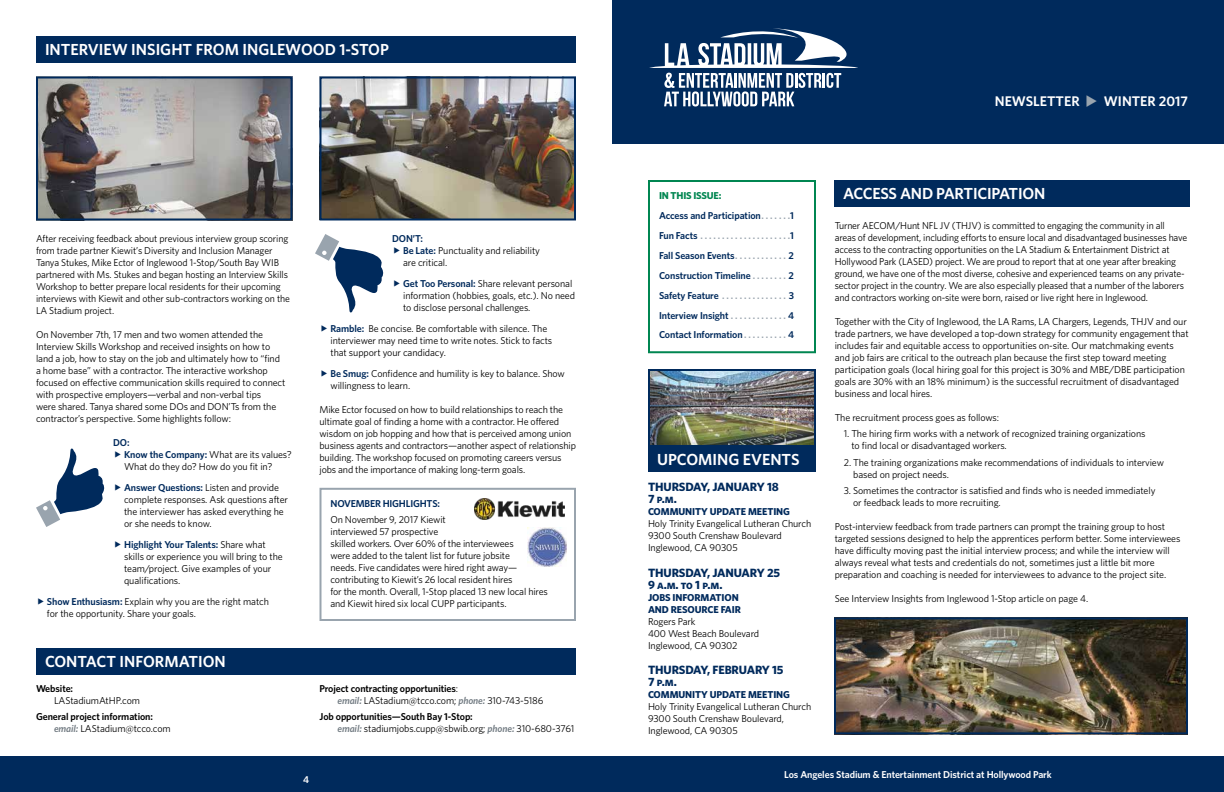
<style>
.page{position:relative;width:1224px;height:792px;background:#fff}
.page>*{position:absolute;margin:0;border:0;box-sizing:border-box;transform-origin:0 0}
.t1{font:600 16px "Whitney";color:#fff}
.t2{font:600 14px "Whitney";color:#fff}
.t3{font:700 12px "Whitney";letter-spacing:-.01em;color:#002a5c}
.t4{font:12px "Whitney Bold SC";color:#002a5c}
.t5{font:10px/12px "Whitney";letter-spacing:-.01em;color:#000}
.t6{font:600 10px/19.9px "Whitney";letter-spacing:-.01em;color:#002a5c}
.t7{font:700 10px/12px "Whitney";letter-spacing:-.01em;color:#002a5c}
.t8{font:600 10px/12px "Whitney";letter-spacing:-.01em;color:#000}
.t9{font:600 10px "Whitney";letter-spacing:-.01em;color:#fff}
.s1{font-weight:600;color:#002a5c}
.s2{font-style:italic;color:#747d84}
.s3{font-weight:400}
.s4{font-weight:600}
.s5{font-weight:600;font-style:italic;color:#747d84}
.s6{color:#99a4ae}
.s7{font-weight:700;color:#008651}
.s8{font-family:"Whitney";font-weight:700}
</style>
<div class="page">
<div style="left:612px;top:0;width:612px;height:144px;background:#002a5c"></div>
<div style="left:0;top:756px;width:1224px;height:36px;background:#002a5c"></div>
<svg style="left:649px;top:28px;width:209px;height:79px"></svg>
<div style="left:36px;top:36px;width:540px;height:27px;background:#002a5c"></div>
<img style="left:651px;top:372px;width:162px;height:74px">
<div style="left:648px;top:369px;width:168px;height:90px;border:2px solid #002a5c"></div>
<img style="left:837px;top:620px;width:348px;height:111px">
<div style="left:834px;top:617px;width:354px;height:117px;border:2px solid #002a5c"></div>
<div style="left:834px;top:180px;width:356px;height:27px;background:#002a5c"></div>
<svg style="left:36px;top:448px;width:69px;height:79px"></svg>
<svg style="left:315px;top:234px;width:69px;height:79px"></svg>
<div style="left:320px;top:488px;width:256px;height:133px;border:2px solid #99a4ae"></div>
<img style="left:527px;top:527px;width:39px;height:40px">
<img style="left:474px;top:499px;width:90px;height:21px">
<img style="left:39px;top:79px;width:250px;height:138px">
<div style="left:36px;top:76px;width:256px;height:144px;border:2px solid #002a5c"></div>
<img style="left:323px;top:79px;width:250px;height:138px">
<div style="left:320px;top:76px;width:256px;height:144px;border:2px solid #002a5c"></div>
<div style="left:648px;top:180px;width:168px;height:173px;border:2px solid #008651"></div>
<div style="left:36px;top:648px;width:540px;height:27px;background:#002a5c"></div>
<div style="left:648px;top:446px;width:168px;height:26px;background:#002a5c"></div>
<h1 class="t1" style="left:45px;top:40px;width:345px">INTERVIEW INSIGHT FROM INGLEWOOD 1-STOP</h1>
<p class="t5" style="left:36px;top:232px;width:255px">After receiving feedback about previous interview group scoring from trade partner Kiewit’s Diversity and Inclusion Manager Tanya Stukes, Mike Ector of Inglewood 1-Stop/South Bay WIB partnered with Ms. Stukes and began hosting an Interview Skills Workshop to better prepare local residents for their upcoming interviews with Kiewit and other sub-contractors working on the LA Stadium project.</p>
<p class="t5" style="left:36px;top:328px;width:251px">On November 7th, 17 men and two women attended the Interview Skills Workshop and received insights on how to land a job, how to stay on the job and ultimately how to “find a home base” with a contractor. The interactive workshop focused on effective communication skills required to connect with prospective employers—verbal and non-verbal tips<br>were shared. Tanya shared some DOs and DON’Ts from the contractor’s perspective. Some highlights follow:</p>
<p class="t5" style="left:124px;top:436px;width:169px;text-indent:-11px"><span class="s1">DO:<br>Know the Company:</span> What are its values?<br>What do they do? How do you fit in?</p>
<p class="t5" style="left:124px;top:481px;width:165px"><span class="s1">Answer Questions:</span> Listen and provide complete responses. Ask questions after the interviewer has asked everything he or she needs to know.</p>
<p class="t5" style="left:124px;top:538px;width:160px"><span class="s1">Highlight Your Talents:</span> Share what skills or experience you will bring to the team/project. Give examples of your qualifications.</p>
<p class="t5" style="left:47px;top:595px;width:224px"><span class="s1">Show Enthusiasm:</span> Explain why you are the right match for the opportunity. Share your goals.</p>
<h1 class="t1" style="left:45px;top:652px;width:182px">CONTACT INFORMATION</h1>
<p class="t8" style="left:36px;top:682px;width:39px">Website:</p>
<p class="t5" style="left:54px;top:694px;width:87px">LAStadiumAtHP.com</p>
<p class="t8" style="left:54px;top:710px;width:118px;text-indent:-18px">General project information: <span class="s2">email:</span> <span class="s3">LAStadium@tcco.com</span></p>
<p class="t5" style="left:403px;top:232px;width:138px;text-indent:-11px"><span class="s1">DON’T:<br>Be Late:</span> Punctuality and reliability are critical.</p>
<p class="t5" style="left:403px;top:277px;width:173px"><span class="s1">Get Too Personal:</span> Share relevant personal information (hobbies, goals, etc.). No need to disclose personal challenges.</p>
<p class="t5" style="left:330px;top:322px;width:223px"><span class="s1">Ramble:</span> Be concise. Be comfortable with silence. The interviewer may need time to write notes. Stick to facts that support your candidacy.</p>
<p class="t5" style="left:330px;top:367px;width:236px"><span class="s1">Be Smug:</span> Confidence and humility is key to balance. Show willingness to learn.</p>
<p class="t5" style="left:320px;top:403px;width:258px">Mike Ector focused on how to build relationships to reach the ultimate goal of finding a home with a contractor. He offered wisdom on job hopping and how that is perceived among union business agents and contractors—another aspect of relationship building. The workshop focused on promoting careers versus jobs and the importance of making long-term goals.</p>
<p class="t6" style="left:330px;top:493px;width:111px">NOVEMBER HIGHLIGHTS:</p>
<p class="t5" style="left:330px;top:514px;width:219px">On November 9, 2017 Kiewit<br>interviewed 57 prospective<br>skilled workers. Over 60% of the interviewees<br>were added to the talent list for future jobsite<br>needs. Five candidates were hired right away— contributing to Kiewit’s 26 local resident hires<br>for the month. Overall, 1-Stop placed 13 new local hires and Kiewit hired six local CUPP participants.</p>
<p class="t5" style="left:337px;top:682px;width:208px;text-indent:-18px"><span class="s4">Project contracting opportunities</span>:<br><span class="s5">email:</span> LAStadium@tcco.com; <span class="s5">phone:</span> 310-743-5186</p>
<p class="t5" style="left:338px;top:710px;width:238px;text-indent:-18px"><span class="s4">Job opportunities—South Bay 1-Stop:<br></span><span class="s5">email:</span> stadiumjobs.cupp@sbwib.org; <span class="s5">phone:</span> 310-680-3761</p>
<h2 class="t2" style="left:995px;top:92px;width:195px">NEWSLETTER <span class="s6">◆</span> WINTER 2017</h2>
<p class="t6" style="left:659px;top:185px;width:136px"><span class="s7">IN THIS ISSUE:<br></span>Access and Participation <span class="s6">. . . . . .</span> 1<br>Fun Facts <span class="s6">. . . . . . . . . . . . . . . . . . . .</span> 1<br>Fall Season Events <span class="s6">. . . . . . . . . . . .</span> 2<br>Construction Timeline <span class="s6">. . . . . . . .</span> 2<br>Safety Feature <span class="s6">. . . . . . . . . . . . . . .</span> 3<br>Interview Insight <span class="s6">. . . . . . . . . . . . .</span> 4<br>Contact Information <span class="s6">. . . . . . . . . .</span> 4</p>
<h1 class="t1" style="left:657px;top:450px;width:144px">UPCOMING EVENTS</h1>
<p class="t3" style="left:648px;top:480px;width:132px">THURSDAY, JANUARY 18</p>
<p class="t4" style="left:648px;top:492px;width:30px"><span class="s8">7</span> p.m.</p>
<p class="t7" style="left:648px;top:505px;width:144px">COMMUNITY UPDATE MEETING</p>
<p class="t5" style="left:648px;top:517px;width:165px">Holy Trinity Evangelical Lutheran Church<br>9300 South Crenshaw Boulevard<br>Inglewood, CA 90305</p>
<p class="t3" style="left:648px;top:565px;width:134px">THURSDAY, JANUARY 25</p>
<p class="t4" style="left:648px;top:577px;width:76px"><span class="s8">9</span> a.m. to <span class="s8">1</span> p.m.</p>
<p class="t7" style="left:648px;top:591px;width:95px">JOBS INFORMATION<br>AND RESOURCE FAIR</p>
<p class="t5" style="left:648px;top:615px;width:113px">Rogers Park<br>400 West Beach Boulevard<br>Inglewood, CA 90302</p>
<p class="t3" style="left:648px;top:663px;width:137px">THURSDAY, FEBRUARY 15</p>
<p class="t4" style="left:648px;top:675px;width:30px"><span class="s8">7</span> p.m.</p>
<p class="t7" style="left:648px;top:688px;width:144px">COMMUNITY UPDATE MEETING</p>
<p class="t5" style="left:648px;top:700px;width:165px">Holy Trinity Evangelical Lutheran Church<br>9300 South Crenshaw Boulevard,<br>Inglewood, CA 90305</p>
<h1 class="t1" style="left:843px;top:184px;width:204px">ACCESS AND PARTICIPATION</h1>
<p class="t5" style="left:835px;top:219px;width:354px">Turner AECOM/Hunt NFL JV (THJV) is committed to engaging the community in all areas of development, including efforts to ensure local and disadvantaged businesses have access to the contracting opportunities on the LA Stadium &amp; Entertainment District at Hollywood Park (LASED) project. We are proud to report that at one year after breaking ground, we have one of the most diverse, cohesive and experienced teams on any private&shy;sector project in the country. We are also especially pleased that a number of the laborers and contractors working on-site were born, raised or live right here in Inglewood.</p>
<p class="t5" style="left:835px;top:315px;width:356px">Together with the City of Inglewood, the LA Rams, LA Chargers, Legends, THJV and our trade partners, we have developed a top-down strategy for community engagement that includes fair and equitable access to opportunities on-site. Our matchmaking events and job fairs are critical to the outreach plan because the first step toward meeting participation goals (local hiring goal for this project is 30% and MBE/DBE participation goals are 30% with an 18% minimum) is the successful recruitment of disadvantaged business and local hires.</p>
<p class="t5" style="left:835px;top:411px;width:166px">The recruitment process goes as follows:</p>
<p class="t5" style="left:851px;top:427px;width:296px;text-indent:-8px">1. The hiring firm works with a network of recognized training organizations to find local or disadvantaged workers.</p>
<p class="t5" style="left:853px;top:456px;width:312px;text-indent:-10px">2. The training organizations make recommendations of individuals to interview based on project needs.</p>
<p class="t5" style="left:853px;top:484px;width:304px;text-indent:-9px">3. Sometimes the contractor is satisfied and finds who is needed immediately or feedback leads to more recruiting.</p>
<p class="t5" style="left:835px;top:520px;width:347px">Post-interview feedback from trade partners can prompt the training group to host targeted sessions designed to help the apprentices perform better. Some interviewees have difficulty moving past the initial interview process; and while the interview will always reveal what tests and credentials do not, sometimes just a little bit more preparation and coaching is needed for interviewees to advance to the project site.</p>
<p class="t5" style="left:835px;top:592px;width:255px">See Interview Insights from Inglewood 1-Stop article on page 4.</p>
<p class="t9" style="left:303px;top:773px;width:7px">4</p>
<p class="t9" style="left:784px;top:768px;width:269px">Los Angeles Stadium &amp; Entertainment District at Hollywood Park</p>
</div>
